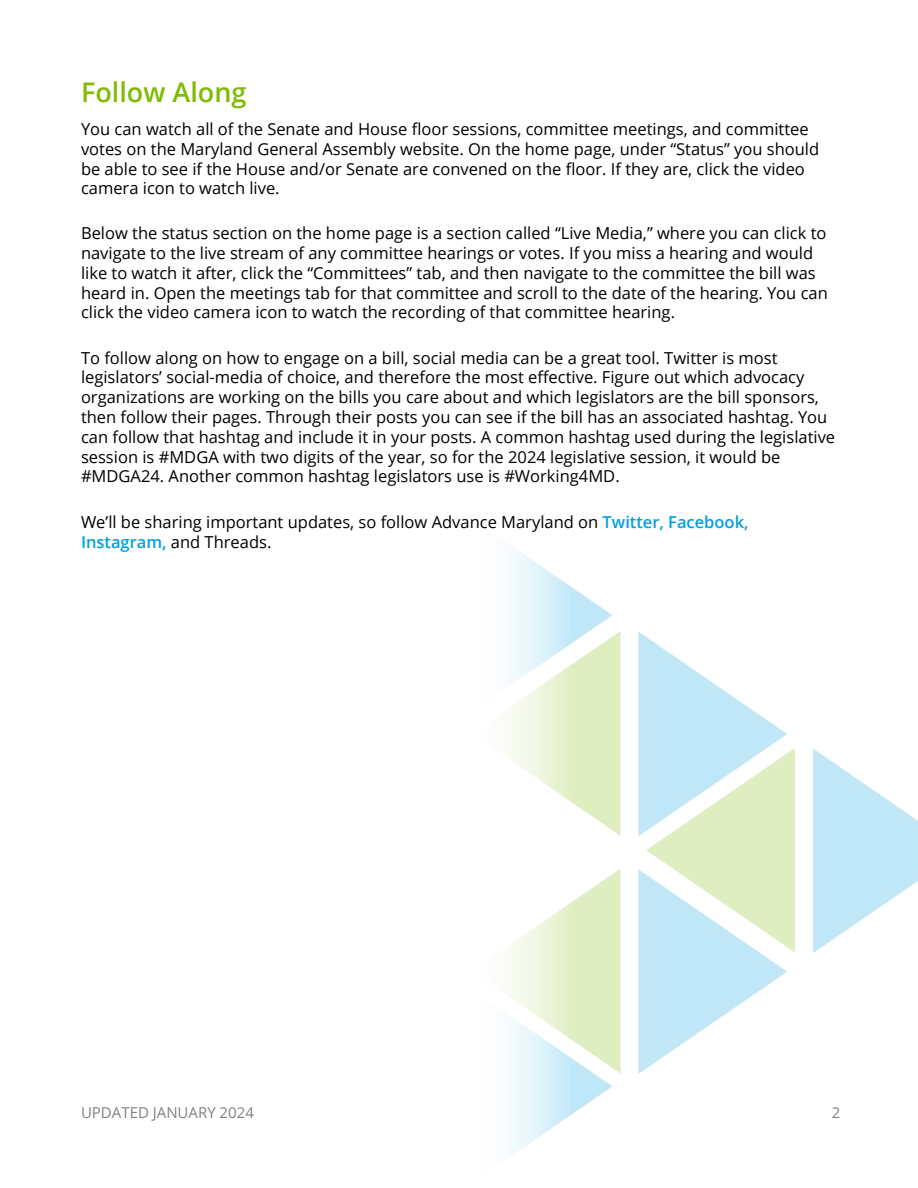
<style>
.page{position:relative;width:918px;height:1188px;background:#fff}
.page>*{position:absolute;margin:0;border:0;box-sizing:border-box;transform-origin:0 0}
.t1{font:600 27px "Open Sans";color:#7fbc03}
.t2{font:16.5px/19.8px "Open Sans";color:#000}
.t3{font:15px "Open Sans";color:#000}
.s1{font-weight:600;color:#00a0e0}
</style>
<div class="page">
<img style="left:509px;top:545px;width:409px;height:611px">
<h1 class="t1" style="left:81px;top:73px;width:167px">Follow Along</h1>
<p class="t2" style="left:81px;top:119px;width:740px">You can watch all of the Senate and House floor sessions, committee meetings, and committee votes on the Maryland General Assembly website. On the home page, under “Status” you should be able to see if the House and/or Senate are convened on the floor. If they are, click the video camera icon to watch live.</p>
<p class="t2" style="left:81px;top:223px;width:748px">Below the status section on the home page is a section called “Live Media,” where you can click to navigate to the live stream of any committee hearings or votes. If you miss a hearing and would like to watch it after, click the “Committees” tab, and then navigate to the committee the bill was heard in. Open the meetings tab for that committee and scroll to the date of the hearing. You can click the video camera icon to watch the recording of that committee hearing.</p>
<p class="t2" style="left:81px;top:347px;width:756px">To follow along on how to engage on a bill, social media can be a great tool. Twitter is most legislators’ social-media of choice, and therefore the most effective. Figure out which advocacy organizations are working on the bills you care about and which legislators are the bill sponsors, then follow their pages. Through their posts you can see if the bill has an associated hashtag. You can follow that hashtag and include it in your posts. A common hashtag used during the legislative session is #MDGA with two digits of the year, so for the 2024 legislative session, it would be #MDGA24. Another common hashtag legislators use is #Working4MD.</p>
<p class="t2" style="left:81px;top:512px;width:669px">We’ll be sharing important updates, so follow Advance Maryland on <span class="s1">Twitter, Facebook,<br>Instagram,</span> and Threads.</p>
<p class="t3" style="left:81px;top:1103px;width:174px">UPDATED JANUARY 2024</p>
<p class="t3" style="left:832px;top:1103px;width:10px">2</p>
</div>
